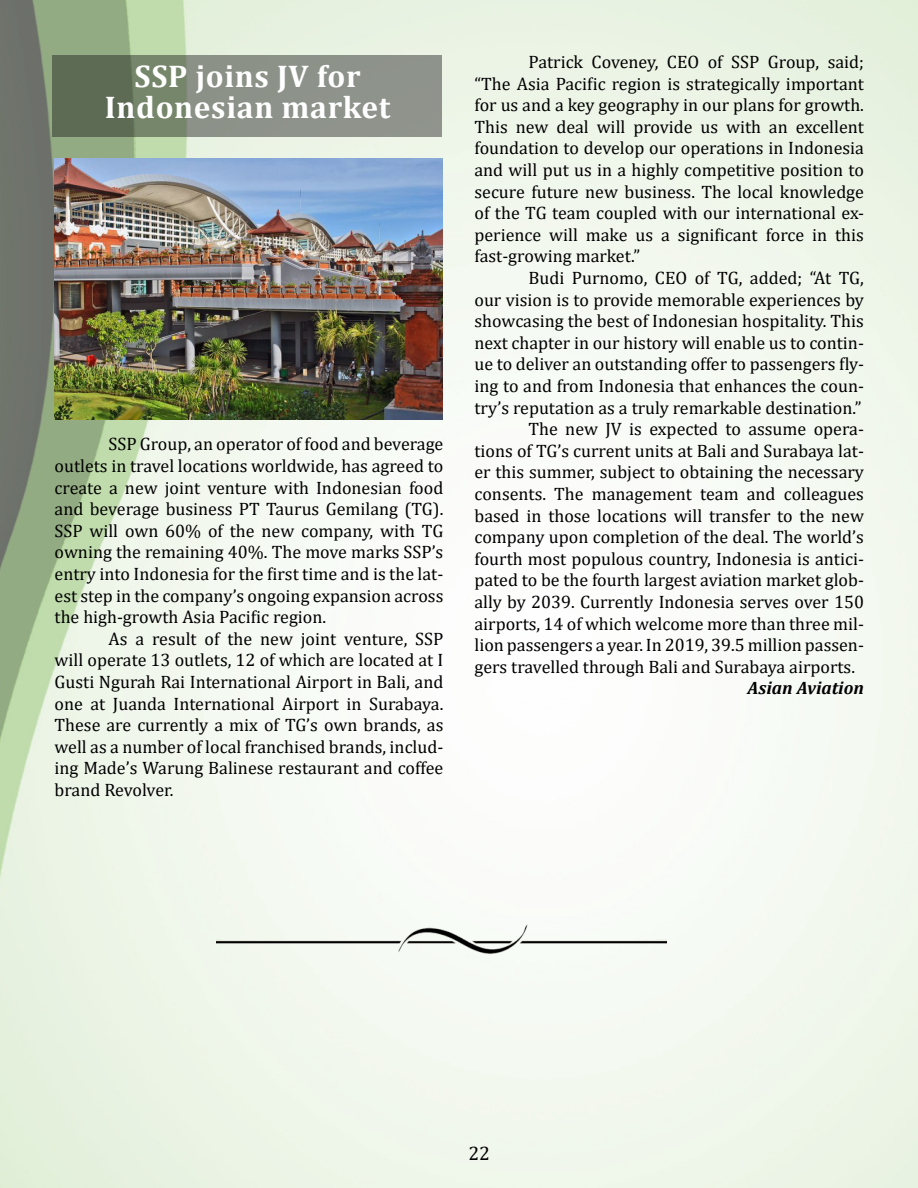
<style>
.page{position:relative;width:918px;height:1188px;background:#fff}
.page>*{position:absolute;margin:0;border:0;box-sizing:border-box;transform-origin:0 0}
.Head{font:700 31.5px/31.5px "Cambria";letter-spacing:.02em;color:#fff;text-align:center}
.t1{font:19.5px "Cambria";color:#000}
.Body{font:18px/21.6px "Cambria";color:#000;text-align:justify}
.Source{font:italic 700 18px "Cambria";color:#000}
</style>
<div class="page">
<img style="left:0;top:0;width:918px;height:1188px">
<svg style="left:52px;top:55px;width:390px;height:81px;background:#80887a"></svg>
<img style="left:54px;top:159px;width:388px;height:260px">
<img style="left:217px;top:920px;width:450px;height:54px">
<p class="Head" style="left:105px;top:59px;width:287px">SSP joins JV for<br>Indonesian market</p>
<p class="Body" style="left:55px;top:433px;width:390px;text-indent:54px">SSP Group, an operator of food and beverage outlets in travel locations worldwide, has agreed to create a new joint venture with Indonesian food and beverage business PT Taurus Gemilang (TG).<br>SSP will own 60% of the new company, with TG owning the remaining 40%. The move marks SSP’s entry into Indonesia for the first time and is the lat&shy;est step in the company’s ongoing expansion across the high-growth Asia Pacific region.</p>
<p class="Body" style="left:55px;top:628px;width:390px;text-indent:54px">As a result of the new joint venture, SSP will operate 13 outlets, 12 of which are located at I Gusti Ngurah Rai International Airport in Bali, and one at Juanda International Airport in Surabaya.<br>These are currently a mix of TG’s own brands, as well as a number of local franchised brands, includ&shy;ing Made’s Warung Balinese restaurant and coffee brand Revolver.</p>
<p class="Body" style="left:475px;top:51px;width:391px;text-indent:54px">Patrick Coveney, CEO of SSP Group, said; “The Asia Pacific region is strategically important for us and a key geography in our plans for growth.<br>This new deal will provide us with an excellent foundation to develop our operations in Indonesia and will put us in a highly competitive position to secure future new business. The local knowledge of the TG team coupled with our international ex&shy;perience will make us a significant force in this fast-growing market.”</p>
<p class="Body" style="left:475px;top:267px;width:391px;text-indent:54px">Budi Purnomo, CEO of TG, added; “At TG, our vision is to provide memorable experiences by showcasing the best of Indonesian hospitality. This next chapter in our history will enable us to contin&shy;ue to deliver an outstanding offer to passengers fly&shy;ing to and from Indonesia that enhances the coun&shy;try’s reputation as a truly remarkable destination.”</p>
<p class="Body" style="left:475px;top:418px;width:391px;text-indent:54px">The new JV is expected to assume opera&shy;tions of TG’s current units at Bali and Surabaya lat&shy;er this summer, subject to obtaining the necessary consents. The management team and colleagues based in those locations will transfer to the new company upon completion of the deal. The world’s fourth most populous country, Indonesia is antici&shy;pated to be the fourth largest aviation market glob&shy;ally by 2039. Currently Indonesia serves over 150 airports, 14 of which welcome more than three mil&shy;lion passengers a year. In 2019, 39.5 million passen&shy;gers travelled through Bali and Surabaya airports.</p>
<p class="Source" style="left:748px;top:676px;width:118px">Asian Aviation</p>
<p class="t1" style="left:468px;top:1142px;width:23px">22</p>
</div>
